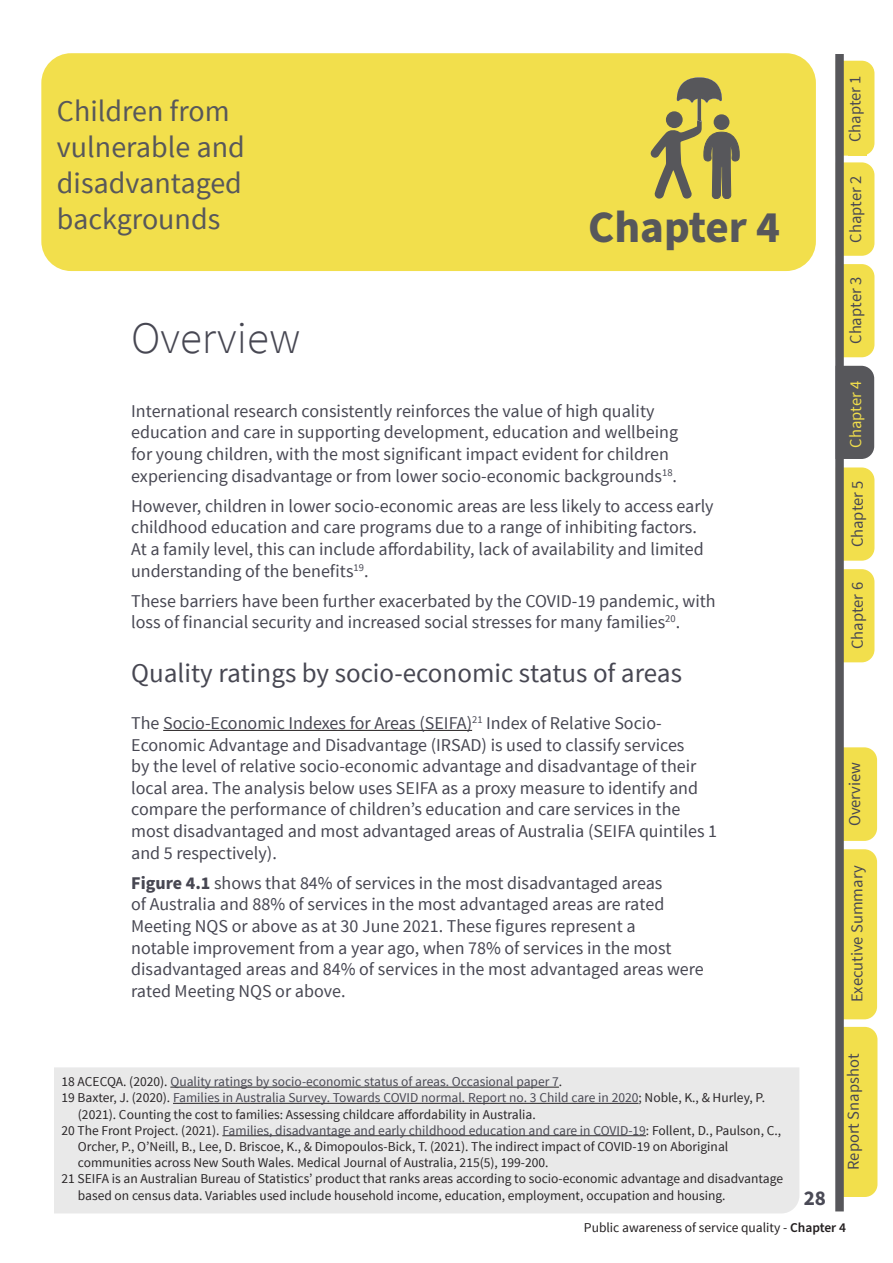
<style>
.page{position:relative;width:893px;height:1263px;background:#fff}
.page>*{position:absolute;margin:0;border:0;box-sizing:border-box;transform-origin:0 0}
.t1{font:300 45px "Source Sans Pro";color:#474752}
.Banner_-_Chapter_tit{font:700 45px "Source Sans Pro";color:#57575b}
.Banner_-_Description{font:30px/36px "Source Sans Pro";color:#57575b}
.Title_2{font:27px "Source Sans Pro";color:#474752}
.t2{font:700 21px "Source Sans Pro";color:#4a4a56}
.body_text{font:18px/21.6px "Source Sans Pro";color:#474752}
.t3{font:16.5px "Source Sans Pro";color:#474752}
.t4{font:16.5px "Source Sans Pro";color:#494853}
.t5{font:16.5px "Source Sans Pro";color:#f2df4c}
.t6{font:13.5px/16.2px "Source Sans Pro";color:#231f20}
.t7{font:13.5px "Source Sans Pro";color:#474752}
.s1{font-weight:700}
.s2{color:#231f20}
.s3{color:#474752}
.s4{font-weight:600}
</style>
<div class="page">
<div style="left:844px;top:162px;width:30px;height:94px;background:#f2df4c"></div>
<svg style="left:844px;top:61px;width:30px;height:95px"></svg>
<div style="left:848px;top:62px;width:19px;height:94px;background:#f2df4c"></div>
<div style="left:844px;top:1027px;width:33px;height:170px;background:#f2df4c"></div>
<div style="left:844px;top:747px;width:33px;height:94px;background:#f2df4c"></div>
<div style="left:844px;top:849px;width:33px;height:170px;background:#f2df4c"></div>
<div style="left:844px;top:569px;width:30px;height:93px;background:#f2df4c"></div>
<div style="left:844px;top:467px;width:30px;height:94px;background:#f2df4c"></div>
<div style="left:844px;top:264px;width:30px;height:93px;background:#f2df4c"></div>
<div style="left:844px;top:366px;width:30px;height:93px;background:#57575b"></div>
<div style="left:835px;top:54px;width:9px;height:1157px;background:#57575b"></div>
<hr style="left:163px;top:730px;width:309px;height:1px;background:#231f20">
<div style="left:41px;top:53px;width:775px;height:218px;background:#f2df4c;border-radius:30px"></div>
<svg style="left:651px;top:77px;width:88px;height:122px"></svg>
<div style="left:54px;top:1067px;width:745px;height:146px;background:#e9e9e9"></div>
<p class="Banner_-_Description" style="left:57px;top:94px;width:189px">Children from vulnerable and disadvantaged backgrounds</p>
<h1 class="t1" style="left:131px;top:310px;width:171px">Overview</h1>
<p class="Banner_-_Chapter_tit" style="left:588px;top:196px;width:193px">Chapter 4</p>
<p class="body_text" style="left:131px;top:400px;width:548px">International research consistently reinforces the value of high quality education and care in supporting development, education and wellbeing for young children, with the most significant impact evident for children experiencing disadvantage or from lower socio-economic backgrounds<sup>18</sup>.</p>
<p class="body_text" style="left:131px;top:495px;width:584px">However, children in lower socio-economic areas are less likely to access early childhood education and care programs due to a range of inhibiting factors.<br>At a family level, this can include affordability, lack of availability and limited understanding of the benefits<sup>19</sup>.</p>
<p class="body_text" style="left:131px;top:590px;width:586px">These barriers have been further exacerbated by the COVID-19 pandemic, with loss of financial security and increased social stresses for many families<sup>20</sup>.</p>
<p class="Title_2" style="left:131px;top:656px;width:552px">Quality ratings by socio-economic status of areas</p>
<p class="body_text" style="left:131px;top:712px;width:587px">The Socio-Economic Indexes for Areas (SEIFA)<sup>21</sup> Index of Relative Socio-Economic Advantage and Disadvantage (IRSAD) is used to classify services<br>by the level of relative socio-economic advantage and disadvantage of their local area. The analysis below uses SEIFA as a proxy measure to identify and compare the performance of children’s education and care services in the most disadvantaged and most advantaged areas of Australia (SEIFA quintiles 1 and 5 respectively).</p>
<p class="body_text" style="left:131px;top:872px;width:574px"><span class="s1">Figure 4.1</span> shows that 84% of services in the most disadvantaged areas<br>of Australia and 88% of services in the most advantaged areas are rated Meeting NQS or above as at 30 June 2021. These figures represent a<br>notable improvement from a year ago, when 78% of services in the most disadvantaged areas and 84% of services in the most advantaged areas were rated Meeting NQS or above.</p>
<p class="t7" style="left:62px;top:1073px;width:502px"><span class="s2">18 ACECQA. (2020).</span> Quality ratings by socio-economic status of areas. Occasional paper 7<span class="s2">.</span></p>
<p class="t6" style="left:78px;top:1090px;width:689px;text-indent:-16px">19 Baxter, J. (2020). <span class="s3">Families in Australia Survey. Towards COVID normal. Report no. 3 Child care in 2020</span>; Noble, K., &amp; Hurley, P. (2021). Counting the cost to families: Assessing childcare affordability in Australia.</p>
<p class="t6" style="left:78px;top:1122px;width:705px;text-indent:-16px">20 The Front Project. (2021). <span class="s3">Families, disadvantage and early childhood education and care in COVID-19</span>: Follent, D., Paulson, C.,<br>Orcher, P., O’Neill, B., Lee, D. Briscoe, K., &amp; Dimopoulos-Bick, T. (2021). The indirect impact of COVID-19 on Aboriginal communities across New South Wales. Medical Journal of Australia, 215(5), 199-200.</p>
<p class="t6" style="left:78px;top:1171px;width:707px;text-indent:-16px">21 SEIFA is an Australian Bureau of Statistics’ product that ranks areas according to socio-economic advantage and disadvantage based on census data. Variables used include household income, education, employment, occupation and housing.</p>
<p class="t2" style="left:804px;top:1183px;width:24px">28</p>
<p class="t4" style="left:845px;top:142px;width:68px;rotate:-90deg">Chapter 1</p>
<p class="t3" style="left:845px;top:243px;width:68px;rotate:-90deg">Chapter 2</p>
<p class="t3" style="left:845px;top:344px;width:68px;rotate:-90deg">Chapter 3</p>
<p class="t5" style="left:845px;top:447px;width:68px;rotate:-90deg">Chapter 4</p>
<p class="t3" style="left:847px;top:547px;width:68px;rotate:-90deg">Chapter 5</p>
<p class="t3" style="left:847px;top:649px;width:68px;rotate:-90deg">Chapter 6</p>
<p class="t3" style="left:845px;top:826px;width:66px;rotate:-90deg">Overview</p>
<p class="t3" style="left:847px;top:1002px;width:138px;rotate:-90deg">Executive Summary</p>
<p class="t3" style="left:843px;top:1170px;width:118px;rotate:-90deg">Report Snapshot</p>
<p class="t6" style="left:584px;top:1220px;width:264px">Public awareness of service quality - <span class="s4">Chapter 4</span></p>
</div>
